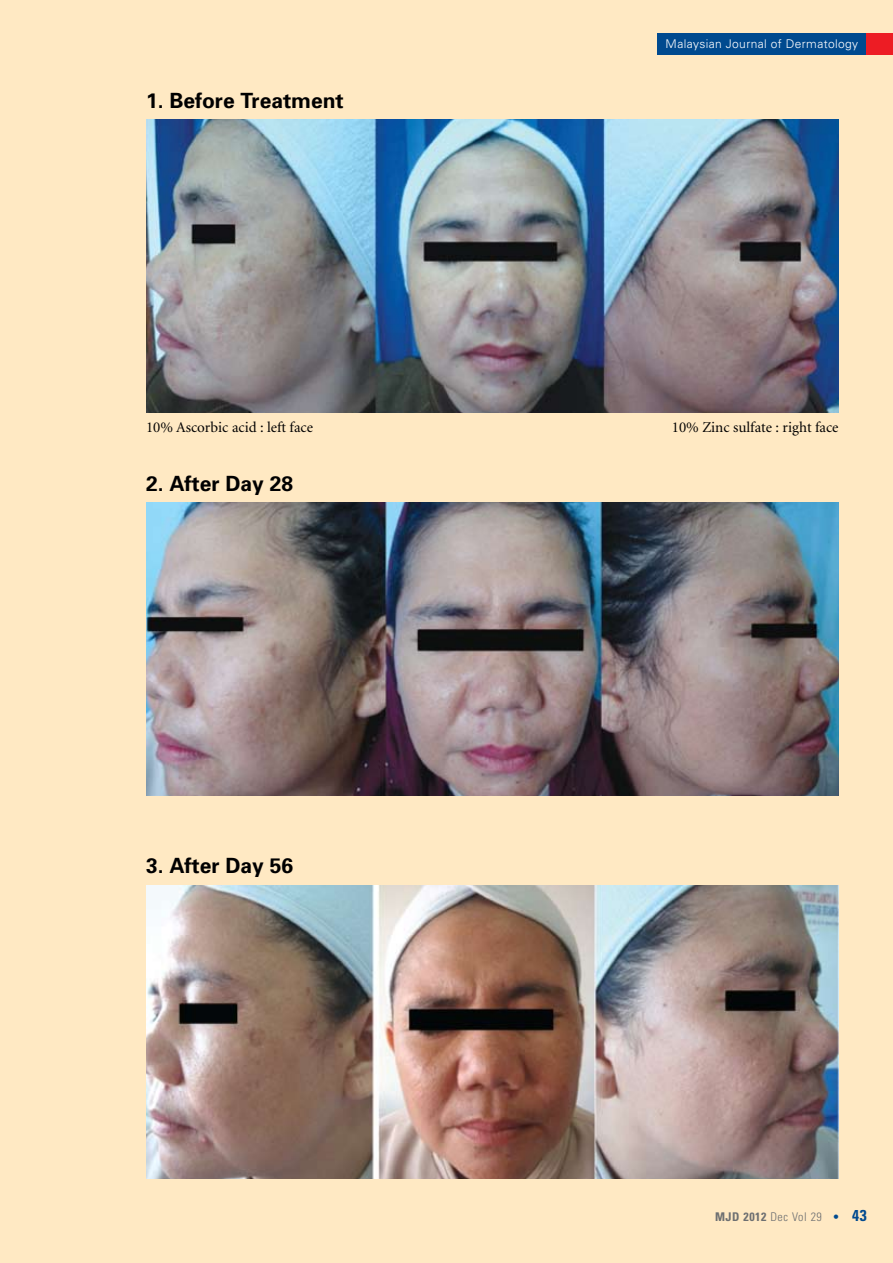
<style>
.page{position:relative;width:893px;height:1263px;background:#ffe9c3}
.page>*{position:absolute;margin:0;border:0;box-sizing:border-box;transform-origin:0 0}
.t1{font:700 21px "Univers";color:#000}
.t2{font:15px "Minion";color:#000}
.t3{font:300 12px "Univers";letter-spacing:.03em;color:#fff}
.t4{font:300 condensed 12px "Univers";letter-spacing:.05em;color:#6d6f71}
.s1{font-weight:700}
.s2{color:#004a8f}
.s3{font-weight:700;font-size:15.75px;color:#004a8f}
</style>
<div class="page">
<div style="left:657px;top:33px;width:209px;height:21px;background:#004a8f"></div>
<div style="left:866px;top:33px;width:27px;height:21px;background:#ed1c24"></div>
<img style="left:146px;top:119px;width:693px;height:293px">
<img style="left:146px;top:502px;width:693px;height:294px">
<img style="left:146px;top:885px;width:693px;height:294px">
<h1 class="t1" style="left:146px;top:87px;width:199px">1. Before Treatment</h1>
<p class="t3" style="left:666px;top:36px;width:194px">Malaysian Journal of Dermatology</p>
<p class="t2" style="left:146px;top:420px;width:168px">10% Ascorbic acid : left face</p>
<p class="t2" style="left:672px;top:420px;width:168px">10% Zinc sulfate : right face</p>
<h1 class="t1" style="left:146px;top:470px;width:149px">2. After Day 28</h1>
<h1 class="t1" style="left:146px;top:852px;width:149px">3. After Day 56</h1>
<p class="t4" style="left:715px;top:1210px;width:153px"><span class="s1">MJD 2012</span> Dec Vol 29 <span class="s2">•</span> <span class="s3">43</span></p>
</div>
